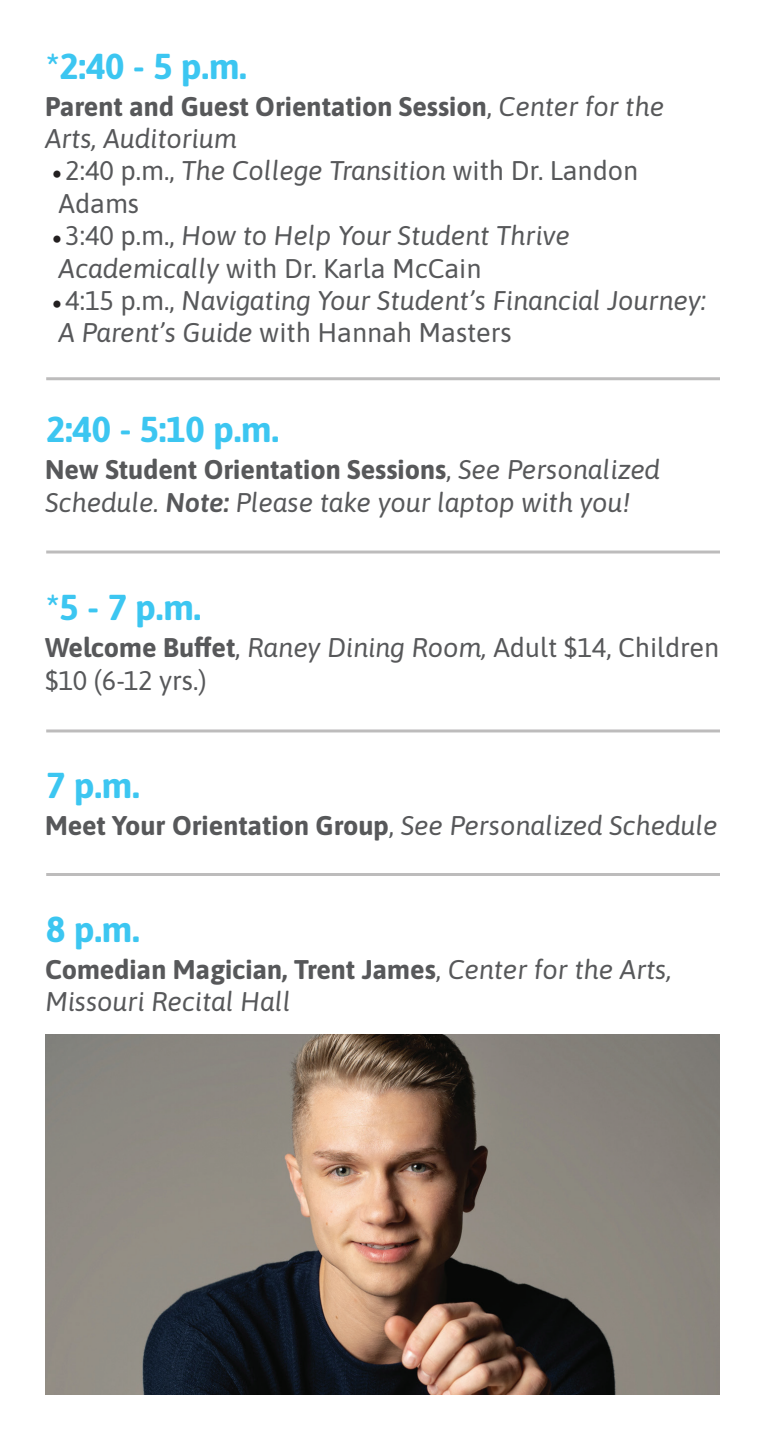
<style>
.page{position:relative;width:765px;height:1440px;background:#fff}
.page>*{position:absolute;margin:0;border:0;box-sizing:border-box;transform-origin:0 0}
.t1{font:36px "Asap";color:#3cc6f1}
.t2{font:italic 27px/32.4px "Asap";color:#57585a}
.t3{font:27px/32.4px "Asap";color:#57585a}
.s1{font-style:italic}
.s2{font-family:"Minion Pro";color:#231f20}
.s3{font-family:"Minion Pro";font-style:normal;color:#231f20}
.s4{font-style:normal}
</style>
<div class="page">
<hr style="left:46px;top:377px;width:674px;height:3px;background:#231f20">
<hr style="left:46px;top:551px;width:674px;height:3px;background:#231f20">
<hr style="left:46px;top:729px;width:674px;height:3px;background:#231f20">
<hr style="left:46px;top:873px;width:674px;height:3px;background:#231f20">
<img style="left:45px;top:1034px;width:675px;height:361px">
<h1 class="t1" style="left:46px;top:41px;width:202px">*2:40 - 5 p.m.</h1>
<p class="t3" style="left:45px;top:88px;width:621px">Parent and Guest Orientation Session, <span class="s1">Center for the<br>Arts, Auditorium</span></p>
<p class="t3" style="left:52px;top:153px;width:588px"><span class="s2">•</span>2:40 p.m., <span class="s1">The College Transition</span> with Dr. Landon<br>Adams</p>
<p class="t2" style="left:52px;top:218px;width:520px"><span class="s3">•</span><span class="s4">3:40 p.m.,</span> How to Help Your Student Thrive<br>Academically <span class="s4">with Dr. Karla McCain</span></p>
<p class="t2" style="left:52px;top:283px;width:656px"><span class="s3">•</span><span class="s4">4:15 p.m.,</span> Navigating Your Student’s Financial Journey:<br>A Parent’s Guide <span class="s4">with Hannah Masters</span></p>
<h1 class="t1" style="left:46px;top:405px;width:234px">2:40 - 5:10 p.m.</h1>
<p class="t2" style="left:45px;top:452px;width:616px"><span class="s4">New Student Orientation Sessions,</span> See Personalized<br>Schedule. Note: Please take your laptop with you!</p>
<h1 class="t1" style="left:46px;top:583px;width:156px">*5 - 7 p.m.</h1>
<p class="t3" style="left:45px;top:630px;width:676px">Welcome Buffet, <span class="s1">Raney Dining Room,</span> Adult $14, Children $10 (6-12 yrs.)</p>
<h1 class="t1" style="left:46px;top:761px;width:95px">7 p.m.</h1>
<p class="t3" style="left:45px;top:808px;width:674px">Meet Your Orientation Group, <span class="s1">See Personalized Schedule</span></p>
<h1 class="t1" style="left:46px;top:905px;width:95px">8 p.m.</h1>
<p class="t2" style="left:45px;top:952px;width:628px"><span class="s4">Comedian Magician, Trent James,</span> Center for the Arts,<br>Missouri Recital Hall</p>
</div>
